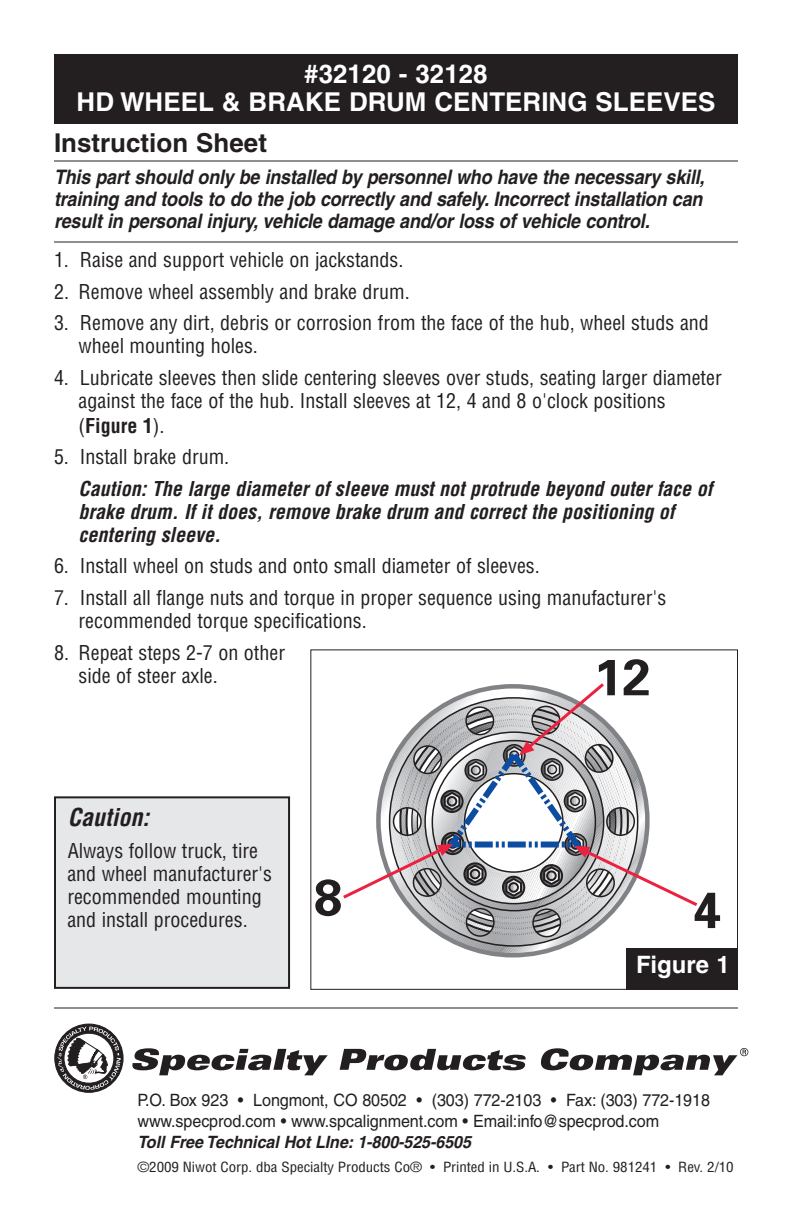
<style>
.page{position:relative;width:792px;height:1224px;background:#fff}
.page>*{position:absolute;margin:0;border:0;box-sizing:border-box;transform-origin:0 0}
.t1{font:700 26px/28px "Helvetica";color:#fff;text-align:center}
.t2{font:700 26px "Helvetica";color:#231f20}
.t3{font:italic 700 condensed 24px "Helvetica";color:#231f20}
.t4{font:700 24px "Helvetica";color:#fff}
.t5{font:condensed 20px/23px "Helvetica";color:#231f20}
.t6{font:italic 700 20px/22px "Helvetica";letter-spacing:-.01em;color:#231f20;text-align:justify;scale:.9 1}
.t7{font:italic 700 condensed 20px/23px "Helvetica";color:#231f20}
.t8{font:17px/21px "Helvetica";letter-spacing:-.005em;color:#231f20;scale:.95 1}
.t9{font:italic 700 17px "Helvetica";letter-spacing:-.005em;color:#231f20;scale:.95 1}
.t10{font:condensed 13.6px "Helvetica";letter-spacing:-.005em;color:#231f20;scale:1.09 1}
.s1{font-weight:700}
</style>
<div class="page">
<div style="left:55px;top:1024px;width:68px;height:68px;border:1px solid #231f20;border-radius:50%"></div>
<svg style="left:132px;top:1048px;width:196px;height:27px"></svg>
<svg style="left:340px;top:1049px;width:186px;height:21px"></svg>
<svg style="left:540px;top:1048px;width:208px;height:27px"></svg>
<svg style="left:57px;top:1027px;width:64px;height:63px"></svg>
<hr style="left:54px;top:242px;width:684px;height:1px;background:#231f20">
<hr style="left:54px;top:160px;width:684px;height:2px;background:#231f20">
<hr style="left:54px;top:1008px;width:684px;height:1px;background:#231f20">
<div style="left:54px;top:54px;width:684px;height:69px;background:#231f20"></div>
<div style="left:55px;top:797px;width:234px;height:191px;background:#e6e7e9"></div>
<div style="left:54px;top:796px;width:236px;height:193px;border:2px solid #231f20"></div>
<svg style="left:315px;top:659px;width:405px;height:296px"></svg>
<div style="left:626px;top:948px;width:112px;height:42px;background:#231f20"></div>
<h1 class="t1" style="left:77px;top:62px;width:640px">#32120 - 32128<br>HD WHEEL &amp; BRAKE DRUM CENTERING SLEEVES</h1>
<h1 class="t2" style="left:54px;top:132px;width:215px">Instruction Sheet</h1>
<p class="t6" style="left:54px;top:167px;width:724px">This part should only be installed by personnel who have the necessary skill, training and tools to do the job correctly and safely. Incorrect installation can result in personal injury, vehicle damage and/or loss of vehicle control.</p>
<p class="t5" style="left:54px;top:249px;width:351px">1. Raise and support vehicle on jackstands.</p>
<p class="t5" style="left:54px;top:280px;width:357px">2. Remove wheel assembly and brake drum.</p>
<p class="t5" style="left:79px;top:312px;width:632px;text-indent:-25px">3. Remove any dirt, debris or corrosion from the face of the hub, wheel studs and wheel mounting holes.</p>
<p class="t5" style="left:79px;top:366px;width:645px;line-height:23.8px;text-indent:-25px">4. Lubricate sleeves then slide centering sleeves over studs, seating larger diameter against the face of the hub. Install sleeves at 12, 4 and 8 o'clock positions (<span class="s1">Figure 1</span>).</p>
<p class="t5" style="left:54px;top:446px;width:177px">5. Install brake drum.</p>
<p class="t7" style="left:79px;top:477px;width:635px">Caution: The large diameter of sleeve must not protrude beyond outer face of brake drum. If it does, remove brake drum and correct the positioning of centering sleeve.</p>
<p class="t5" style="left:54px;top:555px;width:487px">6. Install wheel on studs and onto small diameter of sleeves.</p>
<p class="t5" style="left:79px;top:587px;width:589px;text-indent:-25px">7. Install all flange nuts and torque in proper sequence using manufacturer's recommended torque specifications.</p>
<p class="t5" style="left:79px;top:641px;width:208px;text-indent:-25px">8. Repeat steps 2-7 on other side of steer axle.</p>
<p class="t3" style="left:68px;top:804px;width:83px">Caution:</p>
<p class="t5" style="left:67px;top:840px;width:206px">Always follow truck, tire and wheel manufacturer's recommended mounting and install procedures.</p>
<p class="t4" style="left:636px;top:955px;width:95px">Figure 1</p>
<p class="t8" style="left:137px;top:1091px;width:604px">P.O. Box 923 • Longmont, CO 80502 • (303) 772-2103 • Fax: (303) 772-1918 www.specprod.com • www.spcalignment.com • Email:info@specprod.com</p>
<p class="t9" style="left:137px;top:1135px;width:353px">Toll Free Technical Hot LIne: 1-800-525-6505</p>
<p class="t10" style="left:137px;top:1160px;width:548px">©2009 Niwot Corp. dba Specialty Products Co® • Printed in U.S.A. • Part No. 981241 • Rev. 2/10</p>
</div>
